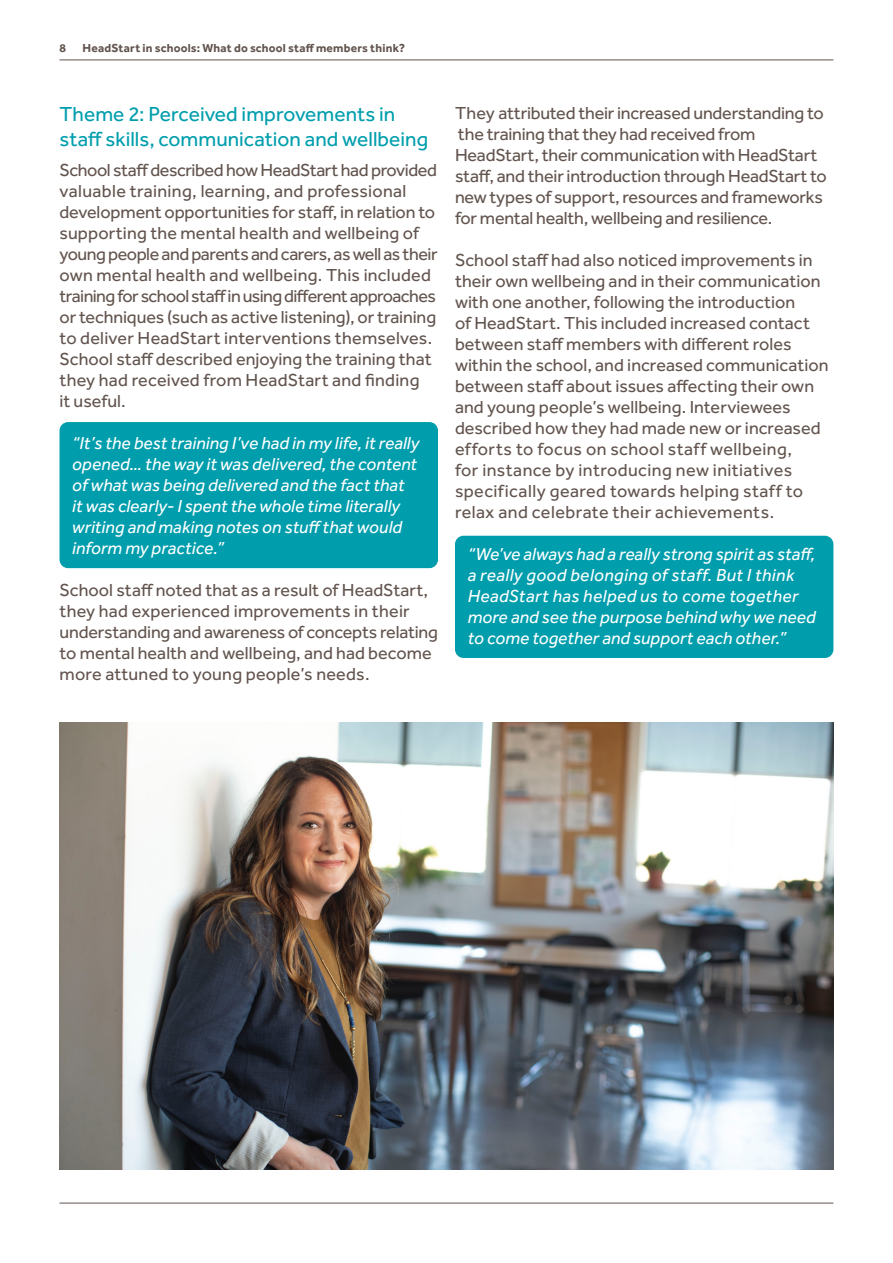
<style>
.page{position:relative;width:893px;height:1263px;background:#fff}
.page>*{position:absolute;margin:0;border:0;box-sizing:border-box;transform-origin:0 0}
.Sub_heading_1{font:21px/25.2px "Effra";color:#009ead}
.Body_copy{font:18px/21px "Effra";color:#62544e}
.Body_copy-2{font:italic 18px/21px "Effra";letter-spacing:.005em;color:#fff}
.t1{font:700 12px "Effra";letter-spacing:.015em;color:#62544e}
</style>
<div class="page">
<hr style="left:60px;top:60px;width:773px;height:1px;background:#62544e">
<hr style="left:60px;top:1203px;width:773px;height:1px;background:#62544e">
<div style="left:60px;top:422px;width:378px;height:146px;background:#009ead;border-radius:9px"></div>
<div style="left:455px;top:536px;width:378px;height:122px;background:#009ead;border-radius:9px"></div>
<img style="left:60px;top:723px;width:773px;height:446px">
<p class="t1" style="left:60px;top:41px;width:8px">8</p>
<p class="t1" style="left:82px;top:41px;width:324px">HeadStart in schools: What do school staff members think?</p>
<p class="Sub_heading_1" style="left:60px;top:101px;width:370px">Theme 2: Perceived improvements in staff skills, communication and wellbeing</p>
<p class="Body_copy" style="left:60px;top:159px;width:380px">School staff described how HeadStart had provided valuable training, learning, and professional development opportunities for staff, in relation to supporting the mental health and wellbeing of young people and parents and carers, as well as their own mental health and wellbeing. This included training for school staff in using different approaches or techniques (such as active listening), or training to deliver HeadStart interventions themselves.<br>School staff described enjoying the training that they had received from HeadStart and finding<br>it useful.</p>
<p class="Body_copy-2" style="left:72px;top:432px;width:349px">“It’s the best training I’ve had in my life, it really opened… the way it was delivered, the content of what was being delivered and the fact that it was clearly- I spent the whole time literally writing and making notes on stuff that would inform my practice.”</p>
<p class="Body_copy" style="left:60px;top:579px;width:380px">School staff noted that as a result of HeadStart, they had experienced improvements in their understanding and awareness of concepts relating to mental health and wellbeing, and had become more attuned to young people’s needs.</p>
<p class="Body_copy" style="left:455px;top:102px;width:373px">They attributed their increased understanding to the training that they had received from HeadStart, their communication with HeadStart staff, and their introduction through HeadStart to new types of support, resources and frameworks for mental health, wellbeing and resilience.</p>
<p class="Body_copy" style="left:455px;top:249px;width:375px">School staff had also noticed improvements in their own wellbeing and in their communication with one another, following the introduction<br>of HeadStart. This included increased contact between staff members with different roles within the school, and increased communication between staff about issues affecting their own and young people’s wellbeing. Interviewees described how they had made new or increased efforts to focus on school staff wellbeing,<br>for instance by introducing new initiatives specifically geared towards helping staff to relax and celebrate their achievements.</p>
<p class="Body_copy-2" style="left:468px;top:543px;width:349px">“We’ve always had a really strong spirit as staff, a really good belonging of staff. But I think HeadStart has helped us to come together more and see the purpose behind why we need to come together and support each other.”</p>
</div>
